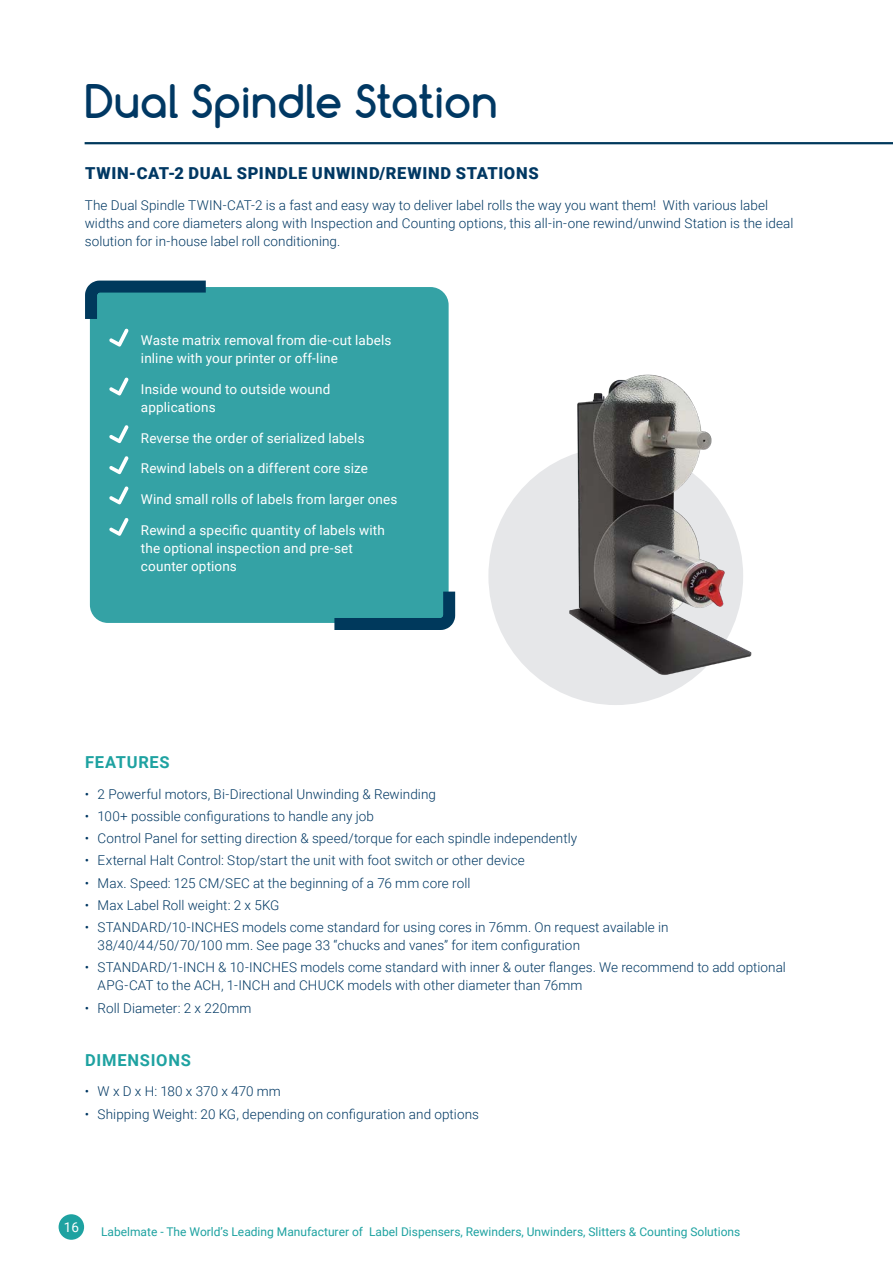
<style>
.page{position:relative;width:893px;height:1263px;background:#fff}
.page>*{position:absolute;margin:0;border:0;box-sizing:border-box;transform-origin:0 0}
.Product_title{font:700 43.5px "Comfortaa";letter-spacing:.005em;color:#003863}
.Product_subtitle{font:900 16.5px "Roboto";letter-spacing:.04em;color:#003863}
.Optional_subtitle{font:700 16.5px "Roboto";letter-spacing:.045em;color:#1ea2a1}
.Broodtekst{font:300 13.5px/18px "Roboto";letter-spacing:.005em;color:#003863}
.Benefits{font:13.5px/18px "Roboto";letter-spacing:.01em;color:#fff}
.t1{font:12px "Roboto";color:#1ea2a1}
</style>
<div class="page">
<div style="left:59px;top:1214px;width:25px;height:26px;background:#1ea2a1;border-radius:50%"></div>
<hr style="left:85px;top:142px;width:808px;height:2px;background:#00395c">
<div style="left:90px;top:287px;width:359px;height:336px;background:#34a2a5;border-radius:18px"></div>
<svg style="left:109px;top:377px;width:20px;height:18px"></svg>
<svg style="left:109px;top:425px;width:20px;height:18px"></svg>
<svg style="left:109px;top:456px;width:20px;height:18px"></svg>
<svg style="left:109px;top:518px;width:20px;height:18px"></svg>
<svg style="left:85px;top:280px;width:121px;height:67px"></svg>
<svg style="left:328px;top:586px;width:128px;height:44px"></svg>
<svg style="left:109px;top:486px;width:20px;height:18px"></svg>
<div style="left:488px;top:447px;width:255px;height:258px;background:#e6e7e9;border-radius:50%"></div>
<img style="left:532px;top:374px;width:220px;height:310px">
<p class="Product_title" style="left:85px;top:74px;width:414px">Dual Spindle Station</p>
<p class="Product_subtitle" style="left:85px;top:162px;width:455px">TWIN-CAT-2 DUAL SPINDLE UNWIND/REWIND STATIONS</p>
<p class="Broodtekst" style="left:85px;top:196px;width:710px">The Dual Spindle TWIN-CAT-2 is a fast and easy way to deliver label rolls the way you want them! With various label widths and core diameters along with Inspection and Counting options, this all-in-one rewind/unwind Station is the ideal solution for in-house label roll conditioning.</p>
<p class="Benefits" style="left:141px;top:331px;width:252px">Waste matrix removal from die-cut labels inline with your printer or off-line</p>
<p class="Benefits" style="left:141px;top:380px;width:191px">Inside wound to outside wound applications</p>
<p class="Benefits" style="left:141px;top:428px;width:225px">Reverse the order of serialized labels</p>
<p class="Benefits" style="left:141px;top:459px;width:228px">Rewind labels on a different core size</p>
<p class="Benefits" style="left:141px;top:490px;width:258px">Wind small rolls of labels from larger ones</p>
<p class="Benefits" style="left:141px;top:521px;width:245px">Rewind a specific quantity of labels with the optional inspection and pre-set counter options</p>
<p class="Optional_subtitle" style="left:85px;top:750px;width:86px">FEATURES</p>
<p class="Broodtekst" style="left:85px;top:784px;width:353px">• 2 Powerful motors, Bi-Directional Unwinding &amp; Rewinding</p>
<p class="Broodtekst" style="left:85px;top:806px;width:291px">• 100+ possible configurations to handle any job</p>
<p class="Broodtekst" style="left:85px;top:829px;width:494px">• Control Panel for setting direction &amp; speed/torque for each spindle independently</p>
<p class="Broodtekst" style="left:85px;top:851px;width:441px">• External Halt Control: Stop/start the unit with foot switch or other device</p>
<p class="Broodtekst" style="left:85px;top:873px;width:387px">• Max. Speed: 125 CM/SEC at the beginning of a 76 mm core roll</p>
<p class="Broodtekst" style="left:85px;top:895px;width:196px">• Max Label Roll weight: 2 x 5KG</p>
<p class="Broodtekst" style="left:98px;top:918px;width:572px;text-indent:-13px">• STANDARD/10-INCHES models come standard for using cores in 76mm. On request available in<br>38/40/44/50/70/100 mm. See page 33 “chucks and vanes” for item configuration</p>
<p class="Broodtekst" style="left:98px;top:958px;width:690px;text-indent:-13px">• STANDARD/1-INCH &amp; 10-INCHES models come standard with inner &amp; outer flanges. We recommend to add optional<br>APG-CAT to the ACH, 1-INCH and CHUCK models with other diameter than 76mm</p>
<p class="Broodtekst" style="left:85px;top:998px;width:168px">• Roll Diameter: 2 x 220mm</p>
<p class="Optional_subtitle" style="left:85px;top:1048px;width:107px">DIMENSIONS</p>
<p class="Broodtekst" style="left:85px;top:1082px;width:198px">• W x D x H: 180 x 370 x 470 mm</p>
<p class="Broodtekst" style="left:85px;top:1104px;width:396px">• Shipping Weight: 20 KG, depending on configuration and options</p>
<p class="Benefits" style="left:64px;top:1217px;width:17px">16</p>
<p class="t1" style="left:101px;top:1224px;width:641px">Labelmate - The World’s Leading Manufacturer of Label Dispensers, Rewinders, Unwinders, Slitters &amp; Counting Solutions</p>
</div>
